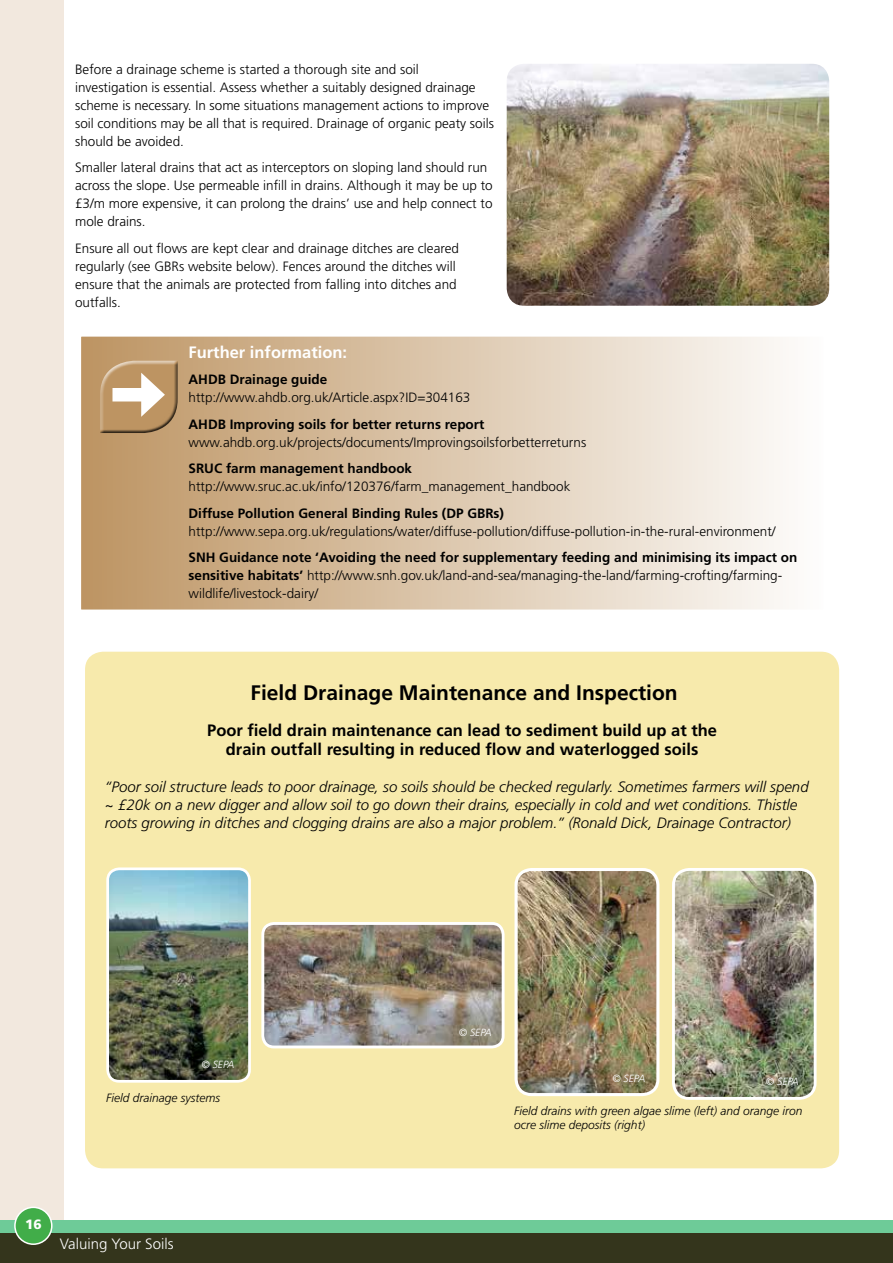
<style>
.page{position:relative;width:893px;height:1263px;background:#fff}
.page>*{position:absolute;margin:0;border:0;box-sizing:border-box;transform-origin:0 0}
.t1{font:700 21px "Frutiger LT Std";color:#000}
.t2{font:700 16.5px/19.8px "Frutiger LT Std";color:#000;text-align:center}
.t3{font:700 16.5px "Frutiger LT Std";color:#fff}
.t4{font:italic 300 15px/18px "Frutiger LT Std";color:#000}
.t5{font:300 15px "Frutiger LT Std";color:#fff}
.t6{font:300 13.5px/18px "Frutiger LT Std";color:#000}
.t7{font:700 13.5px "Frutiger LT Std";color:#000}
.t8{font:900 13.5px "Frutiger LT Std";color:#fff}
.t9{font:italic 300 12px/13.5px "Frutiger LT Std";color:#000}
.t10{font:italic 300 10.35px "Frutiger LT Std";color:#fff}
.s1{font-weight:700}
</style>
<div class="page">
<div style="left:0;top:1233px;width:893px;height:30px;background:#34351c"></div>
<div style="left:0;top:0;width:63px;height:1225px;background:#f2e8de"></div>
<div style="left:0;top:1220px;width:893px;height:13px;background:#6ecb98"></div>
<div style="left:15px;top:1207px;width:37px;height:37px;background:#41ad49;border-radius:50%"></div>
<div style="left:14px;top:1206px;width:39px;height:39px;border:2px solid #fff;border-radius:50%"></div>
<div style="left:85px;top:652px;width:754px;height:516px;background:#f7eaac;border-radius:18px"></div>
<img style="left:507px;top:64px;width:322px;height:242px">
<div style="left:75px;top:331px;width:754px;height:284px;background:linear-gradient(to right,#bc9361,#fefefd);border:6px solid #fff"></div>
<div style="left:95px;top:356px;width:86px;height:77px;background:#fff;opacity:.75"></div>
<div style="left:97px;top:358px;width:85px;height:75px;background:#000;opacity:.75"></div>
<svg style="left:100px;top:361px;width:78px;height:72px"></svg>
<img style="left:265px;top:926px;width:236px;height:121px">
<div style="left:261px;top:922px;width:244px;height:126px;border:3px solid #fff;border-radius:11px"></div>
<img style="left:676px;top:872px;width:137px;height:224px">
<div style="left:672px;top:868px;width:145px;height:232px;border:3px solid #fff;border-radius:16px"></div>
<img style="left:518px;top:869px;width:140px;height:225px">
<div style="left:514px;top:868px;width:145px;height:228px;border:3px solid #fff;border-radius:16px"></div>
<img style="left:110px;top:871px;width:137px;height:208px">
<div style="left:106px;top:867px;width:145px;height:216px;border:3px solid #fff;border-radius:12px"></div>
<p class="t6" style="left:75px;top:60px;width:420px">Before a drainage scheme is started a thorough site and soil investigation is essential. Assess whether a suitably designed drainage scheme is necessary. In some situations management actions to improve soil conditions may be all that is required. Drainage of organic peaty soils should be avoided.</p>
<p class="t6" style="left:75px;top:159px;width:419px">Smaller lateral drains that act as interceptors on sloping land should run across the slope. Use permeable infill in drains. Although it may be up to £3/m more expensive, it can prolong the drains’ use and help connect to mole drains.</p>
<p class="t6" style="left:75px;top:239px;width:385px">Ensure all out flows are kept clear and drainage ditches are cleared regularly (see GBRs website below). Fences around the ditches will ensure that the animals are protected from falling into ditches and outfalls.</p>
<p class="t3" style="left:189px;top:342px;width:160px">Further information:</p>
<p class="t7" style="left:189px;top:372px;width:140px">AHDB Drainage guide</p>
<p class="t6" style="left:189px;top:389px;width:283px">http://www.ahdb.org.uk/Article.aspx?ID=304163</p>
<p class="t7" style="left:189px;top:416px;width:297px">AHDB Improving soils for better returns report</p>
<p class="t6" style="left:189px;top:433px;width:399px">www.ahdb.org.uk/projects/documents/Improvingsoilsforbetterreturns</p>
<p class="t7" style="left:189px;top:461px;width:225px">SRUC farm management handbook</p>
<p class="t6" style="left:189px;top:478px;width:383px">http://www.sruc.ac.uk/info/120376/farm_management_handbook</p>
<p class="t7" style="left:189px;top:505px;width:317px">Diffuse Pollution General Binding Rules (DP GBRs)</p>
<p class="t6" style="left:189px;top:522px;width:589px">http://www.sepa.org.uk/regulations/water/diffuse-pollution/diffuse-pollution-in-the-rural-environment/</p>
<p class="t6" style="left:189px;top:549px;width:610px"><span class="s1">SNH Guidance note ‘Avoiding the need for supplementary feeding and minimising its impact on sensitive habitats’</span> http://www.snh.gov.uk/land-and-sea/managing-the-land/farming-crofting/farming&shy;wildlife/livestock-dairy/</p>
<h1 class="t1" style="left:251px;top:680px;width:429px">Field Drainage Maintenance and Inspection</h1>
<p class="t2" style="left:207px;top:720px;width:511px">Poor field drain maintenance can lead to sediment build up at the drain outfall resulting in reduced flow and waterlogged soils</p>
<p class="t4" style="left:105px;top:778px;width:705px">“Poor soil structure leads to poor drainage, so soils should be checked regularly. Sometimes farmers will spend ~ £20k on a new digger and allow soil to go down their drains, especially in cold and wet conditions. Thistle roots growing in ditches and clogging drains are also a major problem.” (Ronald Dick, Drainage Contractor)</p>
<p class="t10" style="left:201px;top:1058px;width:34px">© SEPA</p>
<p class="t9" style="left:106px;top:1091px;width:115px">Field drainage systems</p>
<p class="t8" style="left:25px;top:1216px;width:18px">16</p>
<p class="t5" style="left:60px;top:1235px;width:115px">Valuing Your Soils</p>
<p class="t10" style="left:459px;top:1026px;width:34px">© SEPA</p>
<p class="t10" style="left:612px;top:1072px;width:34px">© SEPA</p>
<p class="t10" style="left:766px;top:1075px;width:34px">© SEPA</p>
<p class="t9" style="left:514px;top:1104px;width:290px">Field drains with green algae slime (left) and orange iron ocre slime deposits (right)</p>
</div>
